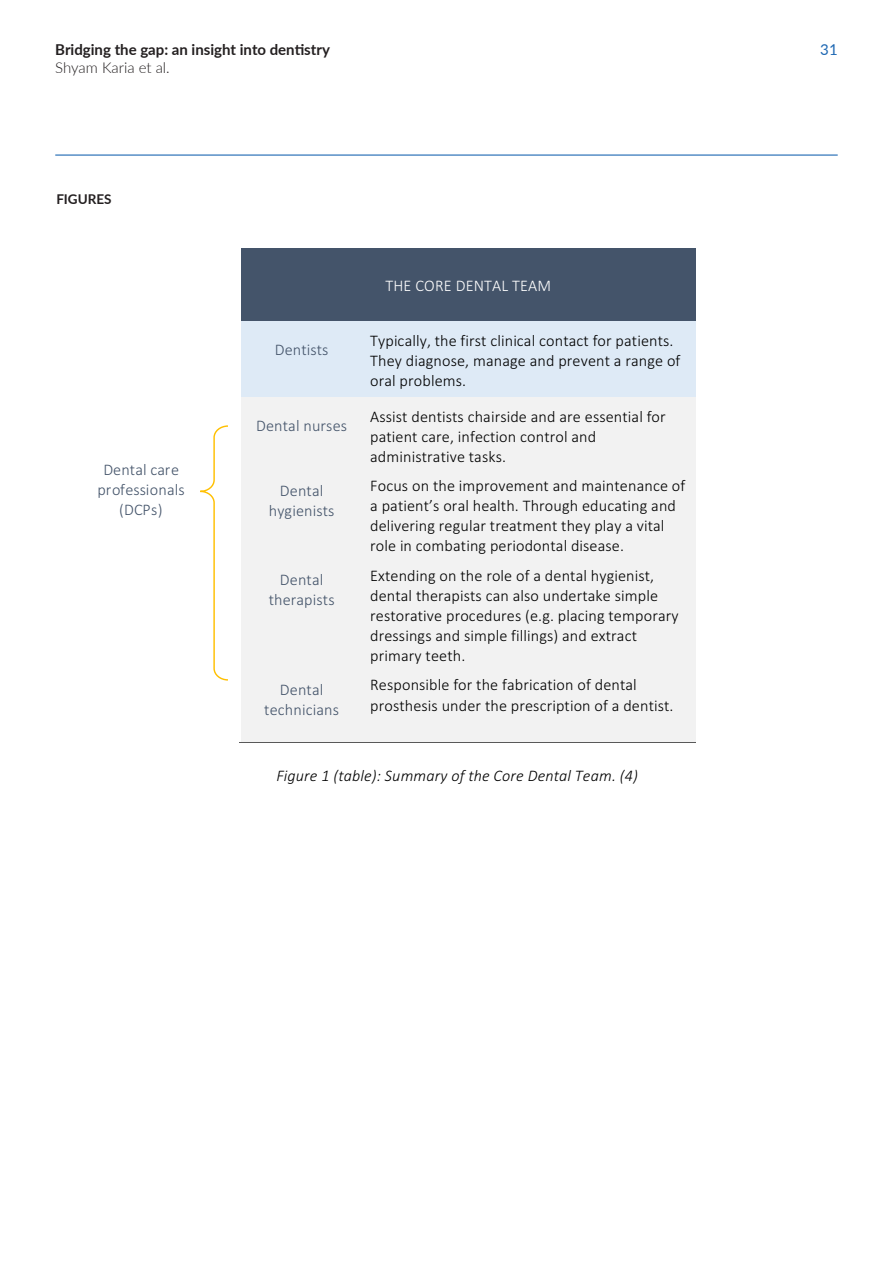
<style>
.page{position:relative;width:893px;height:1263px;background:#fff}
.page>*{position:absolute;margin:0;border:0;box-sizing:border-box;transform-origin:0 0}
.t1{font:300 16.2px/20.1px "Calibri";letter-spacing:.01em;color:#000}
.t2{font:300 16.2px/20.1px "Calibri";letter-spacing:.01em;color:#44546a;text-align:center}
.t3{font:italic 300 16.2px "Calibri";letter-spacing:.01em;color:#000}
.t4{font:300 16.2px "Calibri";letter-spacing:.01em;color:#fff}
.t5{font:700 15px "Lato";color:#231f20}
.t6{font:300 15px "Lato";color:#231f20}
.t7{font:15px "Lato";color:#1e68b3}
.t8{font:700 13.5px "Lato";color:#231f20}
</style>
<div class="page">
<hr style="left:55px;top:154px;width:783px;height:2px;background:#1e68b3">
<div style="left:241px;top:249px;width:455px;height:72px;background:#44546a"></div>
<div style="left:241px;top:321px;width:121px;height:76px;background:#deeaf6"></div>
<div style="left:362px;top:321px;width:334px;height:76px;background:#deeaf6"></div>
<div style="left:241px;top:397px;width:121px;height:78px;background:#f2f2f2"></div>
<div style="left:362px;top:397px;width:334px;height:78px;background:#f2f2f2"></div>
<div style="left:241px;top:475px;width:121px;height:90px;background:#f2f2f2"></div>
<div style="left:362px;top:475px;width:334px;height:90px;background:#f2f2f2"></div>
<div style="left:241px;top:565px;width:121px;height:110px;background:#f2f2f2"></div>
<div style="left:362px;top:565px;width:334px;height:110px;background:#f2f2f2"></div>
<div style="left:241px;top:675px;width:121px;height:67px;background:#f2f2f2"></div>
<div style="left:362px;top:675px;width:334px;height:67px;background:#f2f2f2"></div>
<hr style="left:240px;top:742px;width:122px;height:1px;background:#595959">
<hr style="left:362px;top:742px;width:334px;height:1px;background:#595959">
<svg style="left:200px;top:425px;width:28px;height:256px"></svg>
<p class="t5" style="left:55px;top:40px;width:276px">Bridging the gap: an insight into dentistry</p>
<p class="t6" style="left:55px;top:58px;width:116px">Shyam Karia et al.</p>
<p class="t8" style="left:56px;top:191px;width:57px">FIGURES</p>
<p class="t2" style="left:98px;top:459px;width:89px">Dental care professionals (DCPs)</p>
<p class="t4" style="left:385px;top:276px;width:167px">THE CORE DENTAL TEAM</p>
<p class="t2" style="left:275px;top:339px;width:55px">Dentists</p>
<p class="t1" style="left:370px;top:330px;width:312px">Typically, the first clinical contact for patients.<br>They diagnose, manage and prevent a range of oral problems.</p>
<p class="t2" style="left:256px;top:415px;width:92px">Dental nurses</p>
<p class="t1" style="left:370px;top:406px;width:297px">Assist dentists chairside and are essential for patient care, infection control and administrative tasks.</p>
<p class="t2" style="left:269px;top:480px;width:67px">Dental hygienists</p>
<p class="t1" style="left:370px;top:475px;width:317px">Focus on the improvement and maintenance of a patient’s oral health. Through educating and delivering regular treatment they play a vital role in combating periodontal disease.</p>
<p class="t2" style="left:269px;top:570px;width:67px">Dental therapists</p>
<p class="t1" style="left:370px;top:565px;width:310px">Extending on the role of a dental hygienist, dental therapists can also undertake simple restorative procedures (e.g. placing temporary dressings and simple fillings) and extract primary teeth.</p>
<p class="t2" style="left:264px;top:680px;width:76px">Dental technicians</p>
<p class="t1" style="left:370px;top:675px;width:305px">Responsible for the fabrication of dental prosthesis under the prescription of a dentist.</p>
<p class="t3" style="left:276px;top:765px;width:363px">Figure 1 (table): Summary of the Core Dental Team. (4)</p>
<p class="t7" style="left:820px;top:40px;width:19px">31</p>
</div>
